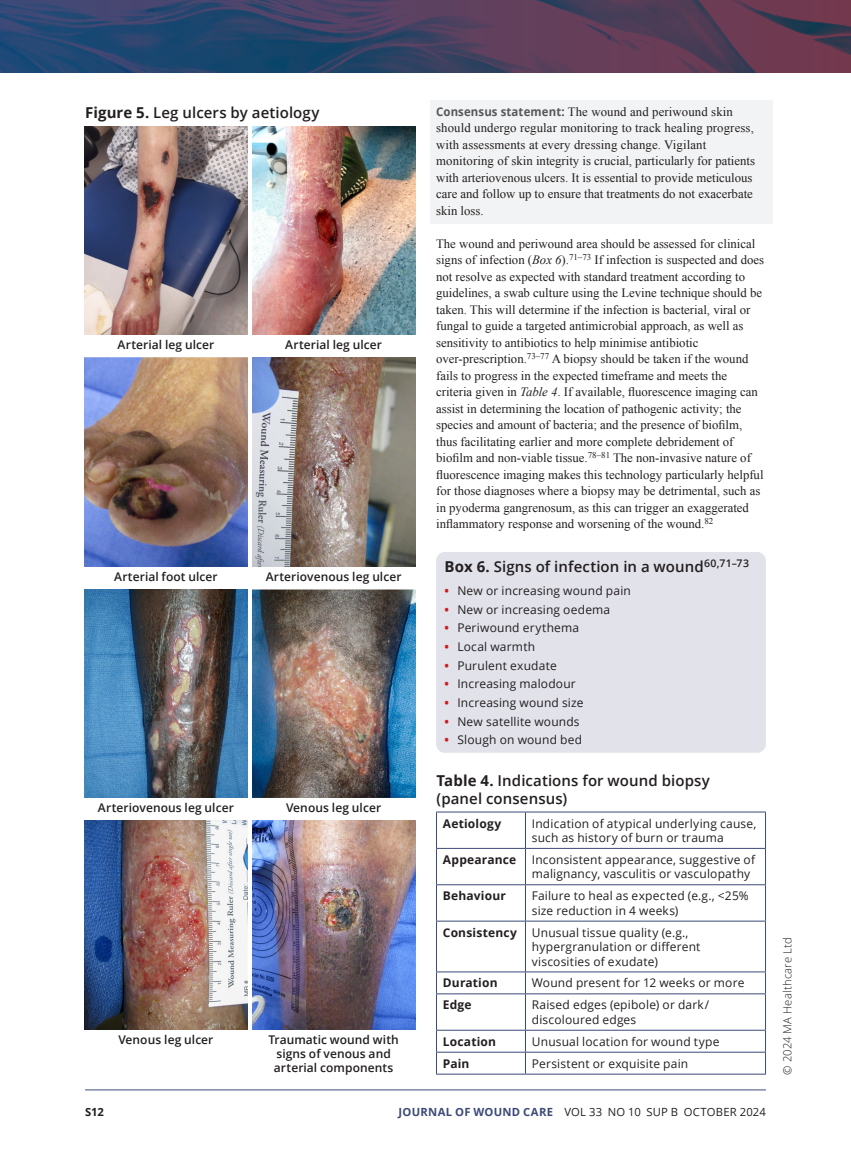
<style>
.page{position:relative;width:851px;height:1149px;background:#fff}
.page>*{position:absolute;margin:0;border:0;box-sizing:border-box;transform-origin:0 0}
.Table_caption{font:600 15px/18px "Open Sans";letter-spacing:.005em;color:#231f20}
.Ragged_body_text{font:12.75px/16.5px "Times New Roman";color:#231f20}
.Ragged_consensus_statement{font:12.75px/16.5px "Times New Roman";color:#231f20}
.Table_text{font:12px/14.4px "Open Sans";letter-spacing:.015em;color:#231f20}
.Figure_subcaption{font:600 12px/14.4px "Open Sans";letter-spacing:.005em;color:#231f20;text-align:center}
.Table_head{font:700 12px "Open Sans";letter-spacing:.015em;color:#231f20}
.t1{font:11.25px "Open Sans";letter-spacing:.015em;color:#231f20}
.t2{font:300 11.25px "Open Sans";letter-spacing:.015em;color:#231f20}
.t3{font:700 11.25px "Open Sans";color:#231f20}
.s1{font-weight:700}
.s2{font-family:"Open Sans";font-weight:700;font-size:12px;color:#57585a}
.s3{font-style:italic}
.s4{font-weight:700;color:#c4231f}
.s5{font-weight:700;color:#3c4a78}
</style>
<div class="page">
<div style="left:429px;top:100px;width:343px;height:124px;background:#f2f3f4"></div>
<hr style="left:85px;top:1089px;width:680px;height:1px;background:#3c4a78">
<svg style="left:0;top:0;width:850px;height:72px;background:#434162"></svg>
<svg style="left:85px;top:357px;width:329px;height:673px"></svg>
<div style="left:247px;top:126px;width:6px;height:232px;background:#fff"></div>
<div style="left:247px;top:358px;width:6px;height:231px;background:#fff"></div>
<div style="left:247px;top:589px;width:6px;height:231px;background:#fff"></div>
<div style="left:247px;top:820px;width:6px;height:252px;background:#fff"></div>
<img style="left:84px;top:126px;width:163px;height:209px">
<img style="left:252px;top:126px;width:163px;height:209px">
<img style="left:84px;top:358px;width:163px;height:208px">
<img style="left:252px;top:358px;width:163px;height:208px">
<img style="left:84px;top:589px;width:163px;height:208px">
<img style="left:252px;top:589px;width:163px;height:208px">
<img style="left:84px;top:820px;width:163px;height:208px">
<img style="left:252px;top:820px;width:163px;height:208px">
<div style="left:436px;top:552px;width:329px;height:200px;background:#e2e2eb;border-radius:9px"></div>
<svg style="left:437px;top:812px;width:328px;height:241px"></svg>
<hr style="left:525px;top:812px;width:1px;height:35px;background:#3c4a78">
<hr style="left:436px;top:847px;width:89px;height:1px;background:#3c4a78">
<hr style="left:525px;top:847px;width:240px;height:1px;background:#3c4a78">
<hr style="left:525px;top:848px;width:1px;height:36px;background:#3c4a78">
<hr style="left:436px;top:884px;width:89px;height:1px;background:#3c4a78">
<hr style="left:525px;top:884px;width:240px;height:1px;background:#3c4a78">
<hr style="left:525px;top:884px;width:1px;height:36px;background:#3c4a78">
<hr style="left:436px;top:920px;width:89px;height:1px;background:#3c4a78">
<hr style="left:525px;top:920px;width:240px;height:1px;background:#3c4a78">
<hr style="left:525px;top:921px;width:1px;height:50px;background:#3c4a78">
<svg style="left:525px;top:972px;width:1px;height:21px"></svg>
<hr style="left:525px;top:993px;width:1px;height:36px;background:#3c4a78">
<svg style="left:525px;top:1030px;width:1px;height:43px"></svg>
<hr style="left:436px;top:812px;width:1px;height:35px;background:#3c4a78">
<hr style="left:765px;top:812px;width:1px;height:35px;background:#3c4a78">
<hr style="left:436px;top:848px;width:1px;height:36px;background:#3c4a78">
<hr style="left:765px;top:848px;width:1px;height:36px;background:#3c4a78">
<hr style="left:436px;top:884px;width:1px;height:36px;background:#3c4a78">
<hr style="left:765px;top:884px;width:1px;height:36px;background:#3c4a78">
<hr style="left:436px;top:921px;width:1px;height:50px;background:#3c4a78">
<hr style="left:765px;top:921px;width:1px;height:50px;background:#3c4a78">
<svg style="left:436px;top:972px;width:1px;height:21px"></svg>
<svg style="left:765px;top:971px;width:1px;height:22px"></svg>
<hr style="left:436px;top:971px;width:89px;height:1px;background:#3c4a78">
<hr style="left:525px;top:971px;width:240px;height:1px;background:#3c4a78">
<hr style="left:436px;top:993px;width:89px;height:1px;background:#3c4a78">
<hr style="left:436px;top:993px;width:1px;height:36px;background:#3c4a78">
<hr style="left:525px;top:993px;width:240px;height:1px;background:#3c4a78">
<hr style="left:765px;top:993px;width:1px;height:36px;background:#3c4a78">
<hr style="left:436px;top:1029px;width:89px;height:1px;background:#3c4a78">
<hr style="left:525px;top:1029px;width:240px;height:1px;background:#3c4a78">
<hr style="left:436px;top:1051px;width:89px;height:1px;background:#3c4a78">
<svg style="left:436px;top:1030px;width:1px;height:43px"></svg>
<hr style="left:525px;top:1051px;width:240px;height:1px;background:#3c4a78">
<svg style="left:765px;top:1030px;width:1px;height:43px"></svg>
<hr style="left:436px;top:1073px;width:89px;height:1px;background:#3c4a78">
<hr style="left:525px;top:1073px;width:240px;height:1px;background:#3c4a78">
<hr style="left:436px;top:811px;width:89px;height:1px;background:#3c4a78">
<hr style="left:525px;top:811px;width:240px;height:1px;background:#3c4a78">
<p class="Table_caption" style="left:85px;top:103px;width:236px"><span class="s1">Figure 5.</span> Leg ulcers by aetiology</p>
<p class="Figure_subcaption" style="left:118px;top:337px;width:98px">Arterial leg ulcer</p>
<p class="Figure_subcaption" style="left:285px;top:337px;width:98px">Arterial leg ulcer</p>
<p class="Figure_subcaption" style="left:114px;top:568px;width:105px">Arterial foot ulcer</p>
<p class="Figure_subcaption" style="left:266px;top:568px;width:137px">Arteriovenous leg ulcer</p>
<p class="Figure_subcaption" style="left:98px;top:800px;width:137px">Arteriovenous leg ulcer</p>
<p class="Figure_subcaption" style="left:286px;top:800px;width:97px">Venous leg ulcer</p>
<p class="Figure_subcaption" style="left:118px;top:1031px;width:97px">Venous leg ulcer</p>
<p class="Figure_subcaption" style="left:268px;top:1031px;width:132px">Traumatic wound with signs of venous and arterial components</p>
<p class="Ragged_consensus_statement" style="left:436px;top:103px;width:320px"><span class="s2">Consensus statement:</span> The wound and periwound skin should undergo regular monitoring to track healing progress, with assessments at every dressing change. Vigilant monitoring of skin integrity is crucial, particularly for patients with arteriovenous ulcers. It is essential to provide meticulous care and follow up to ensure that treatments do not exacerbate skin loss.</p>
<p class="Ragged_body_text" style="left:436px;top:235px;width:329px">The wound and periwound area should be assessed for clinical signs of infection (<span class="s3">Box 6</span>).<sup>71–73</sup> If infection is suspected and does not resolve as expected with standard treatment according to guidelines, a swab culture using the Levine technique should be taken. This will determine if the infection is bacterial, viral or fungal to guide a targeted antimicrobial approach, as well as sensitivity to antibiotics to help minimise antibiotic over‑prescription.<sup>73–77</sup> A biopsy should be taken if the wound fails to progress in the expected timeframe and meets the criteria given in <span class="s3">Table 4</span>. If available, fluorescence imaging can assist in determining the location of pathogenic activity; the species and amount of bacteria; and the presence of biofilm, thus facilitating earlier and more complete debridement of biofilm and non-viable tissue.<sup>78–81</sup> The non-invasive nature of fluorescence imaging makes this technology particularly helpful for those diagnoses where a biopsy may be detrimental, such as in pyoderma gangrenosum, as this can trigger an exaggerated inflammatory response and worsening of the wound.<sup>82</sup></p>
<p class="Table_caption" style="left:444px;top:557px;width:306px"><span class="s1">Box 6.</span> Signs of infection in a wound<sup>60,71–73</sup></p>
<p class="Table_text" style="left:444px;top:583px;width:188px"><span class="s4">•</span> New or increasing wound pain</p>
<p class="Table_text" style="left:444px;top:601px;width:167px"><span class="s4">•</span> New or increasing oedema</p>
<p class="Table_text" style="left:444px;top:620px;width:136px"><span class="s4">•</span> Periwound erythema</p>
<p class="Table_text" style="left:444px;top:638px;width:92px"><span class="s4">•</span> Local warmth</p>
<p class="Table_text" style="left:444px;top:657px;width:114px"><span class="s4">•</span> Purulent exudate</p>
<p class="Table_text" style="left:444px;top:676px;width:133px"><span class="s4">•</span> Increasing malodour</p>
<p class="Table_text" style="left:444px;top:694px;width:140px"><span class="s4">•</span> Increasing wound size</p>
<p class="Table_text" style="left:444px;top:713px;width:136px"><span class="s4">•</span> New satellite wounds</p>
<p class="Table_text" style="left:444px;top:732px;width:139px"><span class="s4">•</span> Slough on wound bed</p>
<p class="Table_caption" style="left:436px;top:770px;width:275px"><span class="s1">Table 4.</span> Indications for wound biopsy (panel consensus)</p>
<p class="Table_head" style="left:443px;top:814px;width:60px">Aetiology</p>
<p class="Table_text" style="left:531px;top:815px;width:226px">Indication of atypical underlying cause, such as history of burn or trauma</p>
<p class="Table_head" style="left:443px;top:850px;width:75px">Appearance</p>
<p class="Table_text" style="left:531px;top:851px;width:225px">Inconsistent appearance, suggestive of malignancy, vasculitis or vasculopathy</p>
<p class="Table_head" style="left:443px;top:887px;width:64px">Behaviour</p>
<p class="Table_text" style="left:531px;top:888px;width:218px">Failure to heal as expected (e.g., &lt;25% size reduction in 4 weeks)</p>
<p class="Table_head" style="left:443px;top:923px;width:76px">Consistency</p>
<p class="Table_text" style="left:531px;top:924px;width:170px">Unusual tissue quality (e.g., hypergranulation or different viscosities of exudate)</p>
<p class="Table_head" style="left:443px;top:974px;width:56px">Duration</p>
<p class="Table_text" style="left:531px;top:975px;width:214px">Wound present for 12 weeks or more</p>
<p class="Table_head" style="left:443px;top:996px;width:30px">Edge</p>
<p class="Table_text" style="left:531px;top:997px;width:179px">Raised edges (epibole) or dark/ discoloured edges</p>
<p class="Table_head" style="left:443px;top:1032px;width:55px">Location</p>
<p class="Table_text" style="left:531px;top:1033px;width:189px">Unusual location for wound type</p>
<p class="Table_head" style="left:443px;top:1054px;width:28px">Pain</p>
<p class="Table_text" style="left:531px;top:1055px;width:158px">Persistent or exquisite pain</p>
<p class="t3" style="left:85px;top:1103px;width:20px">S12</p>
<p class="t1" style="left:398px;top:1103px;width:369px"><span class="s5">JOURNAL OF WOUND CARE</span> VOL 33 NO 10 SUP B OCTOBER 2024</p>
<p class="t2" style="left:779px;top:1074px;width:138px;rotate:-90deg">© 2024 MA Healthcare Ltd</p>
</div>
